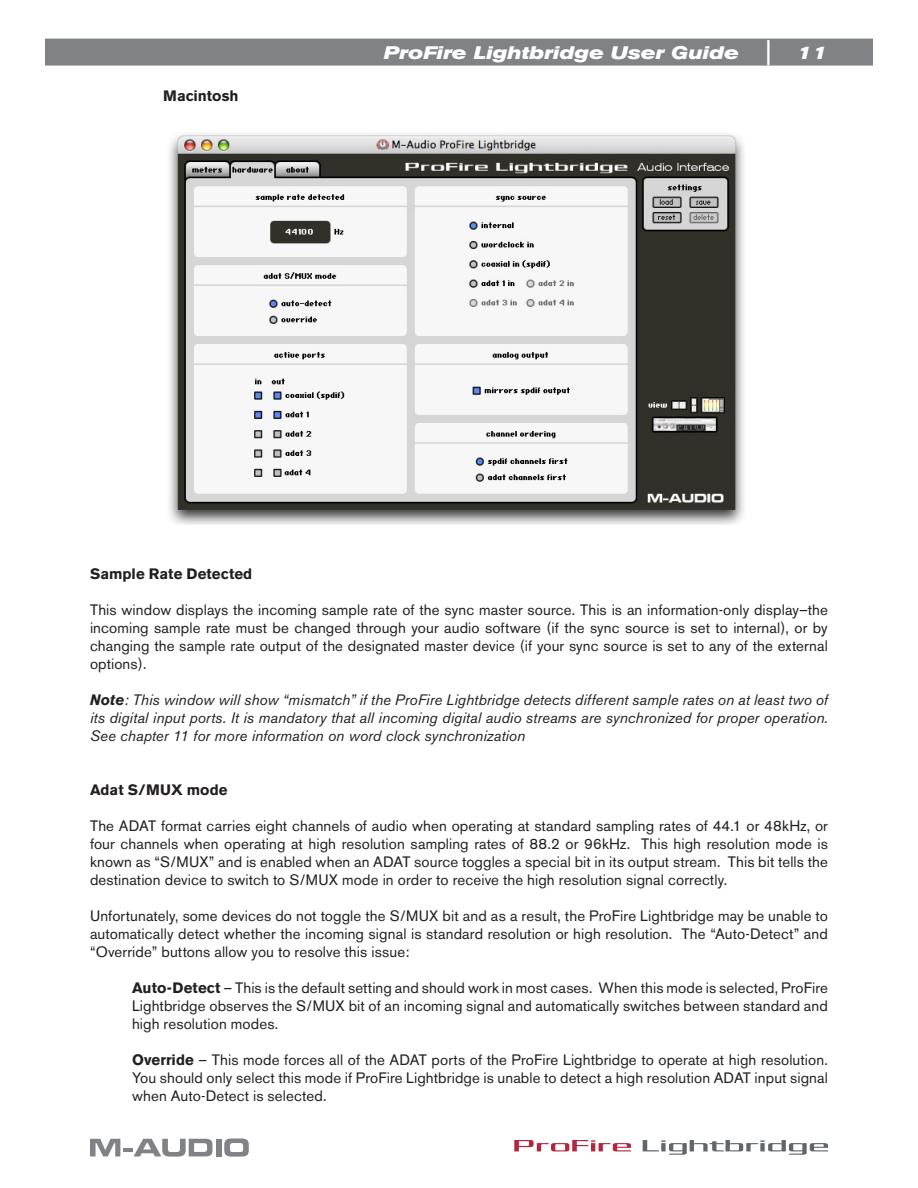
<style>
.page{position:relative;width:918px;height:1188px;background:#fff}
.page>*{position:absolute;margin:0;border:0;box-sizing:border-box;transform-origin:0 0}
.t1{font:italic 700 expanded 18px "Akzidenz Grotesk BE";color:#fff}
.t2{font:15px/18px "Akzidenz Grotesk BE";letter-spacing:.01em;color:#231f20;text-align:justify}
.t3{font:italic 15px/18px "Akzidenz Grotesk BE";letter-spacing:.005em;color:#231f20;text-align:justify}
.t4{font:700 15px "Akzidenz Grotesk BE";letter-spacing:.005em;color:#231f20}
.s1{font-size:25.2px}
.s2{font-weight:700}
</style>
<div class="page">
<div style="left:45px;top:39px;width:828px;height:27px;background:#808285"></div>
<svg style="left:514px;top:1140px;width:117px;height:11px"></svg>
<svg style="left:643px;top:1140px;width:185px;height:15px"></svg>
<svg style="left:90px;top:1139px;width:30px;height:17px"></svg>
<hr style="left:123px;top:1148px;width:10px;height:4px;background:#808285">
<svg style="left:134px;top:1139px;width:78px;height:18px"></svg>
<div style="left:216px;top:1139px;width:5px;height:17px;background:#808285"></div>
<svg style="left:224px;top:1138px;width:25px;height:19px"></svg>
<img style="left:169px;top:134px;width:575px;height:391px">
<p class="t4" style="left:163px;top:87px;width:77px">Macintosh</p>
<p class="t1" style="left:384px;top:42px;width:388px">ProFire Lightbridge User Guide <span class="s1">|</span></p>
<p class="t1" style="left:797px;top:42px;width:32px">11</p>
<p class="t4" style="left:90px;top:565px;width:164px">Sample Rate Detected</p>
<p class="t2" style="left:90px;top:600px;width:739px">This window displays the incoming sample rate of the sync master source. This is an information-only display–the incoming sample rate must be changed through your audio software (if the sync source is set to internal), or by changing the sample rate output of the designated master device (if your sync source is set to any of the external options).</p>
<p class="t3" style="left:90px;top:690px;width:740px"><span class="s2">Note</span>: This window will show “mismatch” if the ProFire Lightbridge detects different sample rates on at least two of its digital input ports. It is mandatory that all incoming digital audio streams are synchronized for proper operation.<br>See chapter 11 for more information on word clock synchronization</p>
<p class="t4" style="left:90px;top:781px;width:139px">Adat S/MUX mode</p>
<p class="t2" style="left:90px;top:816px;width:740px">The ADAT format carries eight channels of audio when operating at standard sampling rates of 44.1 or 48kHz, or four channels when operating at high resolution sampling rates of 88.2 or 96kHz. This high resolution mode is known as “S/MUX” and is enabled when an ADAT source toggles a special bit in its output stream. This bit tells the destination device to switch to S/MUX mode in order to receive the high resolution signal correctly.</p>
<p class="t2" style="left:90px;top:906px;width:739px">Unfortunately, some devices do not toggle the S/MUX bit and as a result, the ProFire Lightbridge may be unable to automatically detect whether the incoming signal is standard resolution or high resolution. The “Auto-Detect” and “Override” buttons allow you to resolve this issue:</p>
<p class="t2" style="left:132px;top:978px;width:698px"><span class="s2">Auto-Detect</span> – This is the default setting and should work in most cases. When this mode is selected, ProFire Lightbridge observes the S/MUX bit of an incoming signal and automatically switches between standard and high resolution modes.</p>
<p class="t2" style="left:132px;top:1050px;width:698px"><span class="s2">Override</span> – This mode forces all of the ADAT ports of the ProFire Lightbridge to operate at high resolution.<br>You should only select this mode if ProFire Lightbridge is unable to detect a high resolution ADAT input signal when Auto-Detect is selected.</p>
</div>
